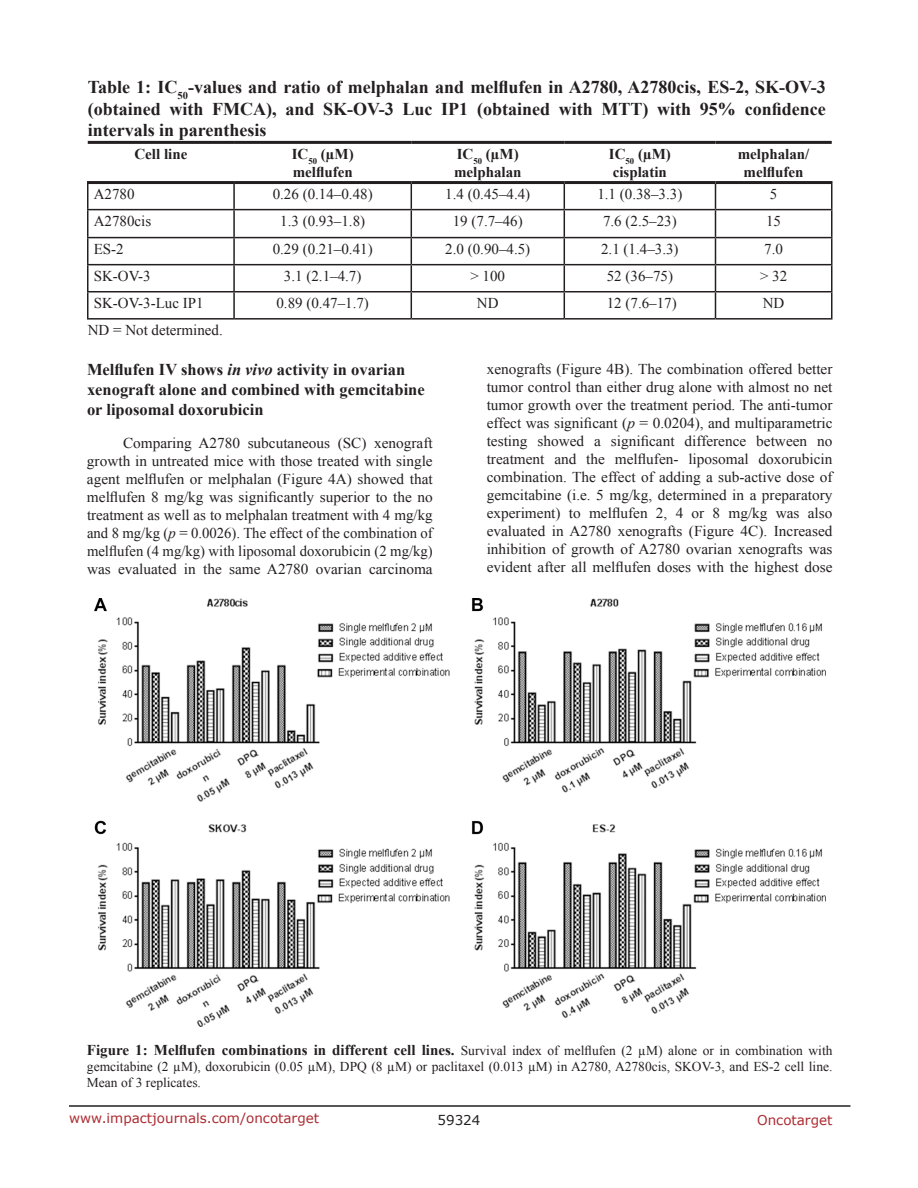
<style>
.page{position:relative;width:918px;height:1188px;background:#fff}
.page>*{position:absolute;margin:0;border:0;box-sizing:border-box;transform-origin:0 0}
.t1{font:700 18px/21.6px "Times New Roman";color:#231f20;text-align:justify}
.t2{font:700 16.5px/19.8px "Times New Roman";color:#231f20}
.t3{font:15px/18px "Times New Roman";color:#231f20;text-align:justify}
.t4{font:700 15px/18px "Times New Roman";color:#231f20}
.t5{font:13.5px/16.2px "Times New Roman";color:#231f20;text-align:justify}
.t6{font:13.5px "Verdana";color:#ac2b31}
.t7{font:13.5px "Verdana";color:#231f20}
.s1{font-style:italic}
.s2{font-weight:700;font-size:15px}
</style>
<div class="page">
<hr style="left:69px;top:1105px;width:781px;height:2px;background:#231f20">
<hr style="left:233px;top:184px;width:2px;height:25px;background:#231f20">
<hr style="left:87px;top:209px;width:147px;height:1px;background:#231f20">
<hr style="left:234px;top:209px;width:177px;height:1px;background:#231f20">
<hr style="left:233px;top:210px;width:2px;height:27px;background:#231f20">
<hr style="left:411px;top:209px;width:153px;height:1px;background:#231f20">
<hr style="left:564px;top:209px;width:152px;height:1px;background:#231f20">
<hr style="left:716px;top:209px;width:116px;height:1px;background:#231f20">
<hr style="left:87px;top:237px;width:147px;height:1px;background:#231f20">
<hr style="left:234px;top:237px;width:177px;height:1px;background:#231f20">
<hr style="left:233px;top:238px;width:2px;height:26px;background:#231f20">
<hr style="left:411px;top:237px;width:153px;height:1px;background:#231f20">
<hr style="left:564px;top:237px;width:152px;height:1px;background:#231f20">
<hr style="left:716px;top:237px;width:116px;height:1px;background:#231f20">
<hr style="left:87px;top:264px;width:147px;height:1px;background:#231f20">
<hr style="left:234px;top:264px;width:177px;height:1px;background:#231f20">
<hr style="left:233px;top:265px;width:2px;height:26px;background:#231f20">
<hr style="left:411px;top:264px;width:153px;height:1px;background:#231f20">
<hr style="left:564px;top:264px;width:152px;height:1px;background:#231f20">
<hr style="left:716px;top:264px;width:116px;height:1px;background:#231f20">
<hr style="left:87px;top:291px;width:147px;height:1px;background:#231f20">
<svg style="left:87px;top:184px;width:1px;height:134px"></svg>
<hr style="left:234px;top:291px;width:177px;height:1px;background:#231f20">
<hr style="left:233px;top:292px;width:2px;height:26px;background:#231f20">
<hr style="left:411px;top:291px;width:153px;height:1px;background:#231f20">
<svg style="left:411px;top:184px;width:1px;height:134px"></svg>
<hr style="left:564px;top:291px;width:152px;height:1px;background:#231f20">
<svg style="left:564px;top:184px;width:1px;height:134px"></svg>
<hr style="left:716px;top:291px;width:116px;height:1px;background:#231f20">
<svg style="left:715px;top:184px;width:1px;height:134px"></svg>
<svg style="left:831px;top:184px;width:1px;height:134px"></svg>
<hr style="left:87px;top:318px;width:147px;height:2px;background:#231f20">
<hr style="left:234px;top:318px;width:177px;height:2px;background:#231f20">
<hr style="left:411px;top:318px;width:153px;height:2px;background:#231f20">
<hr style="left:564px;top:318px;width:152px;height:2px;background:#231f20">
<hr style="left:716px;top:318px;width:116px;height:2px;background:#231f20">
<hr style="left:88px;top:141px;width:146px;height:3px;background:#231f20">
<hr style="left:234px;top:141px;width:177px;height:3px;background:#231f20">
<hr style="left:411px;top:141px;width:153px;height:3px;background:#231f20">
<hr style="left:564px;top:141px;width:152px;height:3px;background:#231f20">
<hr style="left:716px;top:141px;width:116px;height:3px;background:#231f20">
<hr style="left:87px;top:181px;width:147px;height:3px;background:#231f20">
<hr style="left:234px;top:181px;width:177px;height:3px;background:#231f20">
<hr style="left:411px;top:181px;width:153px;height:3px;background:#231f20">
<hr style="left:564px;top:181px;width:152px;height:3px;background:#231f20">
<hr style="left:716px;top:181px;width:116px;height:3px;background:#231f20">
<img style="left:94px;top:598px;width:731px;height:429px">
<p class="t1" style="left:88px;top:76px;width:740px">Table 1: IC<sub>50</sub>-values and ratio of melphalan and melflufen in A2780, A2780cis, ES-2, SK-OV-3 (obtained with FMCA), and SK-OV-3 Luc IP1 (obtained with MTT) with 95% confidence intervals in parenthesis</p>
<p class="t4" style="left:134px;top:144px;width:54px">Cell line</p>
<p class="t4" style="left:292px;top:144px;width:63px">IC <sub>50</sub> (µM) melflufen</p>
<p class="t4" style="left:454px;top:144px;width:69px">IC <sub>50</sub> (µM) melphalan</p>
<p class="t4" style="left:609px;top:144px;width:63px">IC <sub>50</sub> (µM) cisplatin</p>
<p class="t4" style="left:738px;top:144px;width:73px;text-align:center">melphalan/ melflufen</p>
<p class="t3" style="left:94px;top:185px;width:42px">A2780</p>
<p class="t3" style="left:273px;top:185px;width:101px">0.26 (0.14–0.48)</p>
<p class="t3" style="left:445px;top:185px;width:86px">1.4 (0.45–4.4)</p>
<p class="t3" style="left:597px;top:185px;width:86px">1.1 (0.38–3.3)</p>
<p class="t3" style="left:770px;top:185px;width:9px">5</p>
<p class="t3" style="left:94px;top:212px;width:59px">A2780cis</p>
<p class="t3" style="left:280px;top:212px;width:86px">1.3 (0.93–1.8)</p>
<p class="t3" style="left:453px;top:212px;width:71px">19 (7.7–46)</p>
<p class="t3" style="left:603px;top:212px;width:75px">7.6 (2.5–23)</p>
<p class="t3" style="left:766px;top:212px;width:16px">15</p>
<p class="t3" style="left:94px;top:240px;width:31px">ES-2</p>
<p class="t3" style="left:273px;top:240px;width:101px">0.29 (0.21–0.41)</p>
<p class="t3" style="left:445px;top:240px;width:86px">2.0 (0.90–4.5)</p>
<p class="t3" style="left:601px;top:240px;width:79px">2.1 (1.4–3.3)</p>
<p class="t3" style="left:764px;top:240px;width:20px">7.0</p>
<p class="t3" style="left:94px;top:267px;width:58px">SK-OV-3</p>
<p class="t3" style="left:284px;top:267px;width:79px">3.1 (2.1–4.7)</p>
<p class="t3" style="left:470px;top:267px;width:36px">&gt; 100</p>
<p class="t3" style="left:607px;top:267px;width:68px">52 (36–75)</p>
<p class="t3" style="left:760px;top:267px;width:29px">&gt; 32</p>
<p class="t3" style="left:94px;top:294px;width:111px">SK-OV-3-Luc IP1</p>
<p class="t3" style="left:276px;top:294px;width:94px">0.89 (0.47–1.7)</p>
<p class="t3" style="left:477px;top:294px;width:23px">ND</p>
<p class="t3" style="left:607px;top:294px;width:71px">12 (7.6–17)</p>
<p class="t3" style="left:763px;top:294px;width:23px">ND</p>
<p class="t3" style="left:88px;top:321px;width:137px">ND = Not determined.</p>
<p class="t2" style="left:87px;top:359px;width:339px">Melflufen IV shows <span class="s1">in vivo</span> activity in ovarian xenograft alone and combined with gemcitabine or liposomal doxorubicin</p>
<p class="t3" style="left:87px;top:433px;width:347px;text-indent:36px">Comparing A2780 subcutaneous (SC) xenograft growth in untreated mice with those treated with single agent melflufen or melphalan (Figure 4A) showed that melflufen 8 mg/kg was significantly superior to the no treatment as well as to melphalan treatment with 4 mg/kg and 8 mg/kg (<span class="s1">p</span> = 0.0026). The effect of the combination of melflufen (4 mg/kg) with liposomal doxorubicin (2 mg/kg) was evaluated in the same A2780 ovarian carcinoma</p>
<p class="t3" style="left:487px;top:360px;width:347px">xenografts (Figure 4B). The combination offered better tumor control than either drug alone with almost no net tumor growth over the treatment period. The anti-tumor effect was significant (<span class="s1">p</span> = 0.0204), and multiparametric testing showed a significant difference between no treatment and the melflufen- liposomal doxorubicin combination. The effect of adding a sub-active dose of gemcitabine (i.e. 5 mg/kg, determined in a preparatory experiment) to melflufen 2, 4 or 8 mg/kg was also evaluated in A2780 xenografts (Figure 4C). Increased inhibition of growth of A2780 ovarian xenografts was evident after all melflufen doses with the highest dose</p>
<p class="t5" style="left:87px;top:1042px;width:747px"><span class="s2">Figure 1: Melflufen combinations in different cell lines.</span> Survival index of melflufen (2 µM) alone or in combination with gemcitabine (2 µM), doxorubicin (0.05 µM), DPQ (8 µM) or paclitaxel (0.013 µM) in A2780, A2780cis, SKOV-3, and ES-2 cell line.<br>Mean of 3 replicates.</p>
<p class="t6" style="left:69px;top:1109px;width:252px">www.impactjournals.com/oncotarget</p>
<p class="t7" style="left:438px;top:1111px;width:44px">59324</p>
<p class="t6" style="left:757px;top:1111px;width:77px">Oncotarget</p>
</div>
